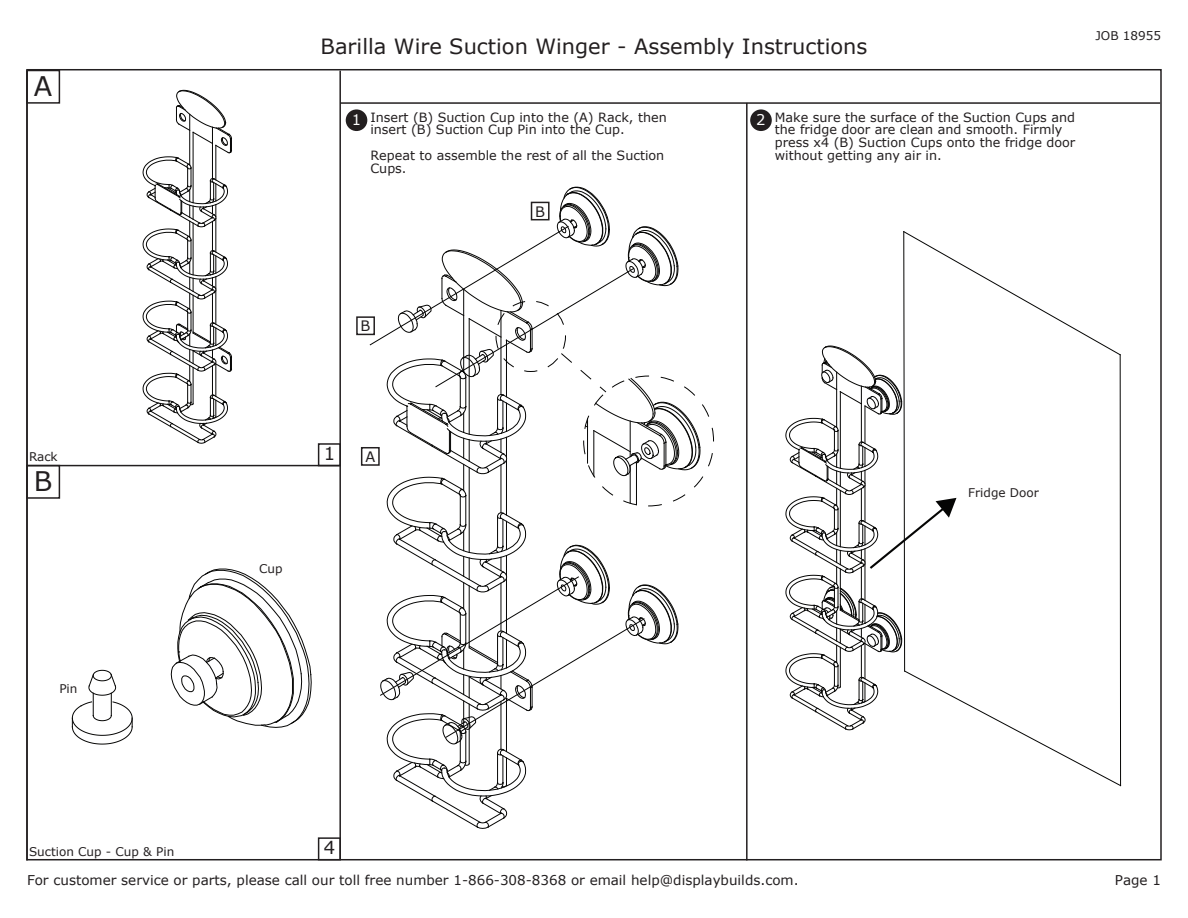
<style>
.page{position:relative;width:1188px;height:918px;background:#fff}
.page>*{position:absolute;margin:0;border:0;box-sizing:border-box;transform-origin:0 0}
.t1{font:27px "Verdana";color:#231f20}
.t2{font:21px "Verdana";color:#231f20}
.t3{font:18px "Verdana";color:#231f20}
.t4{font:14.4px "Verdana";color:#231f20}
.t5{font:13.5px "Verdana";color:#231f20}
.t6{font:12.75px/12.8px "Verdana";color:#231f20}
.t7{font:12px "Verdana";color:#231f20}
.s1{font-size:14.7px;color:#fff}
</style>
<div class="page">
<svg style="left:143px;top:90px;width:89px;height:354px"></svg>
<svg style="left:171px;top:569px;width:141px;height:159px"></svg>
<svg style="left:72px;top:670px;width:61px;height:75px"></svg>
<svg style="left:785px;top:231px;width:336px;height:555px"></svg>
<svg style="left:370px;top:187px;width:330px;height:642px"></svg>
<hr style="left:26px;top:71px;width:2px;height:789px;background:#231f20">
<div style="left:26px;top:70px;width:34px;height:34px;border:2px solid #231f20"></div>
<div style="left:318px;top:837px;width:23px;height:23px;border:2px solid #231f20"></div>
<hr style="left:27px;top:465px;width:313px;height:1px;background:#231f20">
<div style="left:26px;top:465px;width:34px;height:34px;border:2px solid #231f20"></div>
<div style="left:318px;top:443px;width:23px;height:23px;border:2px solid #231f20"></div>
<div style="left:346px;top:109px;width:21px;height:22px;background:#231f20;border-radius:50%"></div>
<div style="left:750px;top:109px;width:22px;height:22px;background:#231f20;border-radius:50%"></div>
<hr style="left:339px;top:71px;width:2px;height:789px;background:#231f20">
<hr style="left:746px;top:103px;width:2px;height:757px;background:#231f20">
<hr style="left:340px;top:102px;width:820px;height:2px;background:#231f20">
<div style="left:361px;top:447px;width:19px;height:19px;background:#fff;border:2px solid #231f20"></div>
<div style="left:356px;top:316px;width:19px;height:19px;background:#fff;border:2px solid #231f20"></div>
<div style="left:531px;top:202px;width:19px;height:18px;background:#fff;border:2px solid #231f20"></div>
<div style="left:340px;top:69px;width:823px;height:33px;background:#fff;border:1px solid #231f20"></div>
<div style="left:346px;top:63px;width:43px;height:43px;background:#fff;border-radius:50%"></div>
<div style="left:345px;top:62px;width:45px;height:45px;border:2px solid #231f20;border-radius:50%"></div>
<div style="left:1107px;top:61px;width:56px;height:56px;background:#fff;border:2px solid #231f20"></div>
<svg style="left:1111px;top:69px;width:47px;height:35px"></svg>
<h1 class="t1" style="left:34px;top:68px;width:20px">A</h1>
<p class="t7" style="left:29px;top:449px;width:30px">Rack</p>
<h1 class="t1" style="left:34px;top:463px;width:20px">B</h1>
<p class="t7" style="left:59px;top:681px;width:20px">Pin</p>
<h2 class="t2" style="left:321px;top:32px;width:548px">Barilla Wire Suction Winger - Assembly Instructions</h2>
<p class="t7" style="left:1096px;top:28px;width:67px">JOB 18955</p>
<p class="t6" style="left:370px;top:111px;width:298px;text-indent:-19px"><span class="s1">1</span> Insert (B) Suction Cup into the (A) Rack, then insert (B) Suction Cup Pin into the Cup.</p>
<p class="t6" style="left:370px;top:149px;width:295px">Repeat to assemble the rest of all the Suction<br>Cups.</p>
<p class="t4" style="left:535px;top:202px;width:11px">B</p>
<p class="t6" style="left:775px;top:111px;width:302px;text-indent:-19px"><span class="s1">2</span> Make sure the surface of the Suction Cups and the fridge door are clean and smooth. Firmly press x4 (B) Suction Cups onto the fridge door without getting any air in.</p>
<p class="t4" style="left:361px;top:316px;width:11px">B</p>
<p class="t7" style="left:259px;top:560px;width:25px">Cup</p>
<h3 class="t3" style="left:324px;top:441px;width:13px">1</h3>
<p class="t4" style="left:365px;top:447px;width:11px">A</p>
<p class="t7" style="left:968px;top:484px;width:72px">Fridge Door</p>
<p class="t7" style="left:29px;top:844px;width:147px">Suction Cup - Cup &amp; Pin</p>
<h3 class="t3" style="left:324px;top:835px;width:13px">4</h3>
<p class="t5" style="left:27px;top:871px;width:773px">For customer service or parts, please call our toll free number 1-866-308-8368 or email help@displaybuilds.com.</p>
<p class="t5" style="left:1115px;top:871px;width:48px">Page 1</p>
</div>
